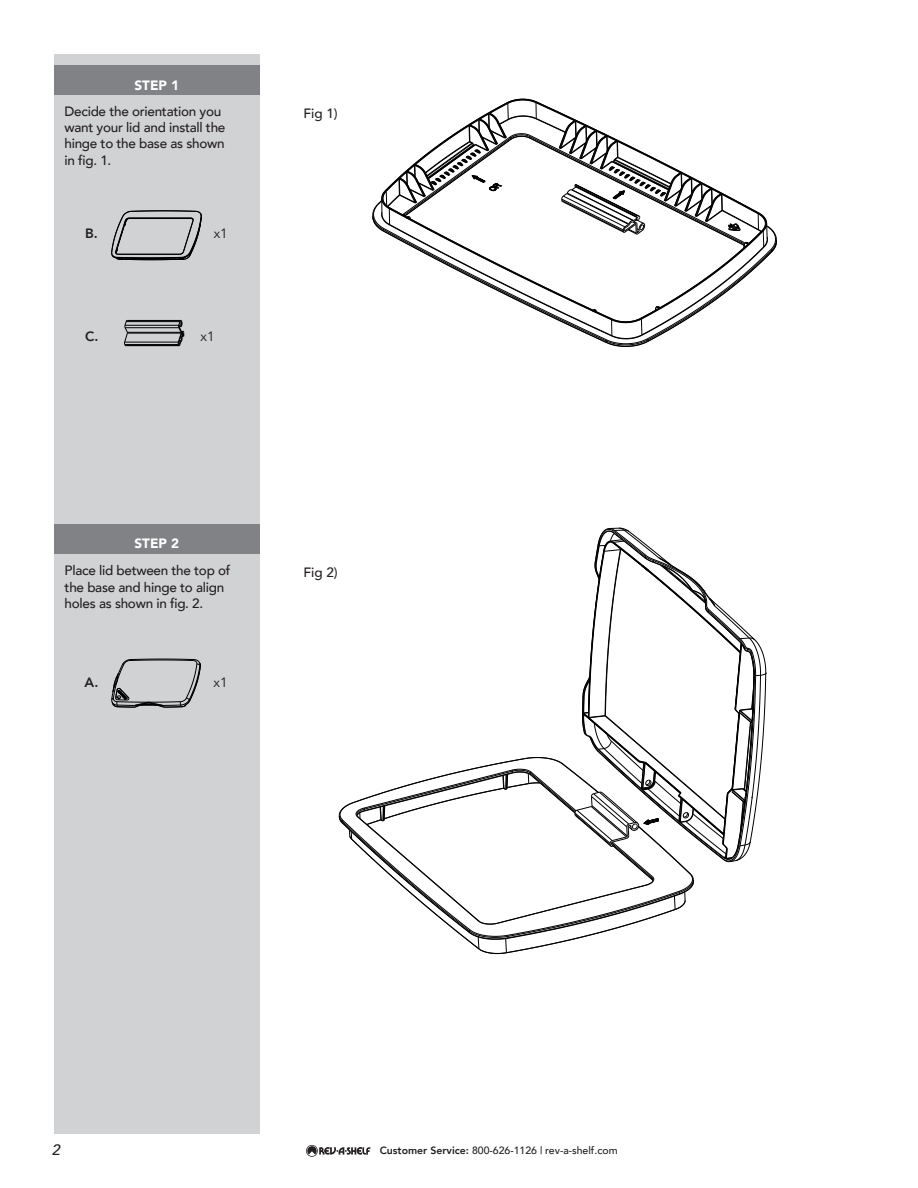
<style>
.page{position:relative;width:918px;height:1188px;background:#fff}
.page>*{position:absolute;margin:0;border:0;box-sizing:border-box;transform-origin:0 0}
.t1{font:italic 500 15px "Avenir";color:#231f20}
._3__ras_CP_9_a__823{font:500 13.5px/16.2px "Avenir";letter-spacing:-.02em;color:#231f20}
._2__ras_Steps_9_a__823{font:900 13.5px "Avenir";color:#fff}
._5__RAS_in_-_Callouts_9____u823{font:800 13.5px "Avenir";color:#231f20}
._5__RAS_in_-_Callouts_9____u823-2{font:13.5px "Avenir";color:#231f20}
.t2{font:500 10.5px "Avenir";color:#231f20}
.s1{font-weight:800}
</style>
<div class="page">
<svg style="left:306px;top:1145px;width:65px;height:12px"></svg>
<div style="left:54px;top:54px;width:205px;height:1080px;background:#d1d2d4"></div>
<div style="left:54px;top:66px;width:205px;height:29px;background:#808285"></div>
<div style="left:54px;top:524px;width:205px;height:30px;background:#808285"></div>
<svg style="left:339px;top:528px;width:428px;height:426px"></svg>
<svg style="left:373px;top:99px;width:404px;height:248px"></svg>
<hr style="left:125px;top:345px;width:54px;height:1px;background:#000">
<hr style="left:125px;top:344px;width:53px;height:1px;background:#000">
<hr style="left:125px;top:342px;width:53px;height:1px;background:#000">
<hr style="left:127px;top:333px;width:54px;height:1px;background:#000">
<hr style="left:127px;top:332px;width:54px;height:1px;background:#000">
<hr style="left:125px;top:327px;width:54px;height:1px;background:#000">
<hr style="left:125px;top:325px;width:54px;height:1px;background:#000">
<hr style="left:126px;top:321px;width:54px;height:1px;background:#000">
<svg style="left:124px;top:320px;width:4px;height:26px"></svg>
<hr style="left:127px;top:320px;width:54px;height:1px;background:#000">
<svg style="left:178px;top:320px;width:7px;height:26px"></svg>
<svg style="left:112px;top:211px;width:90px;height:49px"></svg>
<svg style="left:112px;top:659px;width:89px;height:49px"></svg>
<p class="_2__ras_Steps_9_a__823" style="left:135px;top:73px;width:46px">STEP 1</p>
<p class="_3__ras_CP_9_a__823" style="left:64px;top:103px;width:162px">Decide the orientation you want your lid and install the hinge to the base as shown in fig. 1.</p>
<p class="_5__RAS_in_-_Callouts_9____u823" style="left:85px;top:222px;width:14px">B.</p>
<p class="_5__RAS_in_-_Callouts_9____u823-2" style="left:214px;top:225px;width:16px">x1</p>
<p class="_5__RAS_in_-_Callouts_9____u823" style="left:85px;top:326px;width:15px">C.</p>
<p class="_5__RAS_in_-_Callouts_9____u823-2" style="left:201px;top:328px;width:16px">x1</p>
<p class="_3__ras_CP_9_a__823" style="left:303px;top:105px;width:36px">Fig 1)</p>
<p class="_2__ras_Steps_9_a__823" style="left:135px;top:532px;width:46px">STEP 2</p>
<p class="_3__ras_CP_9_a__823" style="left:65px;top:562px;width:167px">Place lid between the top of the base and hinge to align holes as shown in fig. 2.</p>
<p class="_5__RAS_in_-_Callouts_9____u823" style="left:85px;top:672px;width:15px">A.</p>
<p class="_5__RAS_in_-_Callouts_9____u823-2" style="left:214px;top:675px;width:16px">x1</p>
<p class="_3__ras_CP_9_a__823" style="left:303px;top:564px;width:36px">Fig 2)</p>
<p class="t1" style="left:52px;top:1140px;width:10px">2</p>
<p class="t2" style="left:380px;top:1141px;width:239px"><span class="s1">Customer Service:</span> 800-626-1126 | rev-a-shelf.com</p>
</div>
